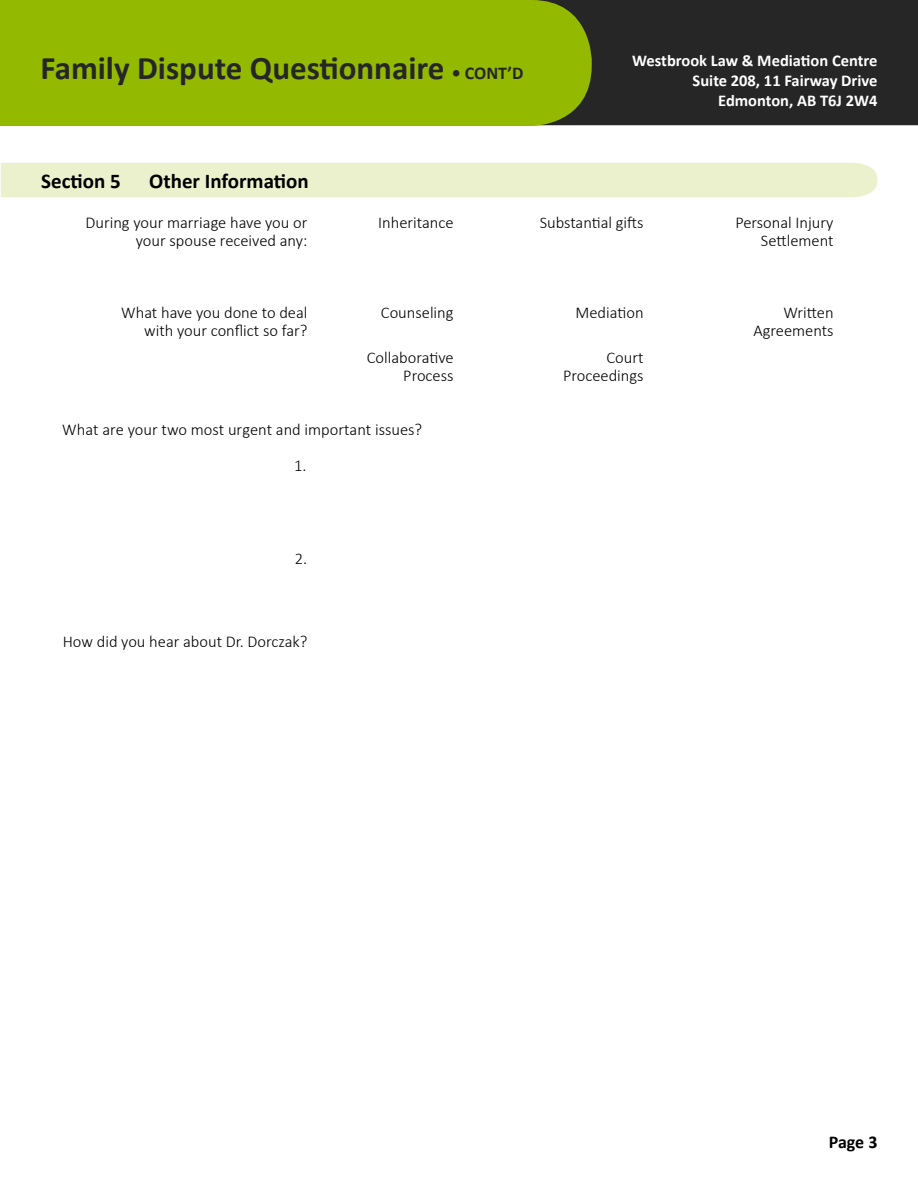
<style>
.page{position:relative;width:918px;height:1188px;background:#fff}
.page>*{position:absolute;margin:0;border:0;box-sizing:border-box;transform-origin:0 0}
.t1{font:700 33px "Calibri";color:#262626}
.t2{font:700 21px "Calibri";color:#000}
.t3{font:700 18px "Calibri";color:#000}
.t4{font:300 16.5px/18px "Calibri";color:#000;text-align:right}
.t5{font:700 16.5px/19.8px "Calibri";color:#fff;text-align:right}
.s1{font-size:18px}
</style>
<div class="page">
<div style="left:592px;top:0;width:326px;height:125px;background:#262626"></div>
<div style="left:0;top:0;width:592px;height:126px;background:#94ba00"></div>
<div style="left:1px;top:163px;width:877px;height:34px;background:#eaf1cc"></div>
<h1 class="t1" style="left:40px;top:47px;width:485px">Family Dispute Questionnaire <span class="s1">• CONT’D</span></h1>
<p class="t5" style="left:632px;top:51px;width:247px">Westbrook Law &amp; Mediation Centre<br>Suite 208, 11 Fairway Drive<br>Edmonton, AB T6J 2W4</p>
<p class="t2" style="left:41px;top:168px;width:81px">Section 5</p>
<p class="t2" style="left:149px;top:168px;width:161px">Other Information</p>
<p class="t4" style="left:85px;top:213px;width:224px">During your marriage have you or</p>
<p class="t4" style="left:378px;top:213px;width:77px">Inheritance</p>
<p class="t4" style="left:136px;top:231px;width:173px">your spouse received any:</p>
<p class="t4" style="left:121px;top:303px;width:188px">What have you done to deal with your conflict so far?</p>
<p class="t4" style="left:381px;top:303px;width:74px">Counseling</p>
<p class="t4" style="left:367px;top:348px;width:88px">Collaborative<br>Process</p>
<p class="t4" style="left:62px;top:420px;width:361px">What are your two most urgent and important issues?</p>
<p class="t4" style="left:294px;top:457px;width:14px">1.</p>
<p class="t4" style="left:540px;top:213px;width:105px">Substantial gifts</p>
<p class="t4" style="left:735px;top:213px;width:100px">Personal Injury<br>Settlement</p>
<p class="t4" style="left:576px;top:303px;width:70px">Mediation</p>
<p class="t4" style="left:563px;top:348px;width:82px">Court<br>Proceedings</p>
<p class="t4" style="left:753px;top:303px;width:82px">Written<br>Agreements</p>
<p class="t4" style="left:295px;top:550px;width:14px">2.</p>
<p class="t4" style="left:63px;top:632px;width:246px">How did you hear about Dr. Dorczak?</p>
<p class="t3" style="left:829px;top:1130px;width:50px">Page 3</p>
</div>
